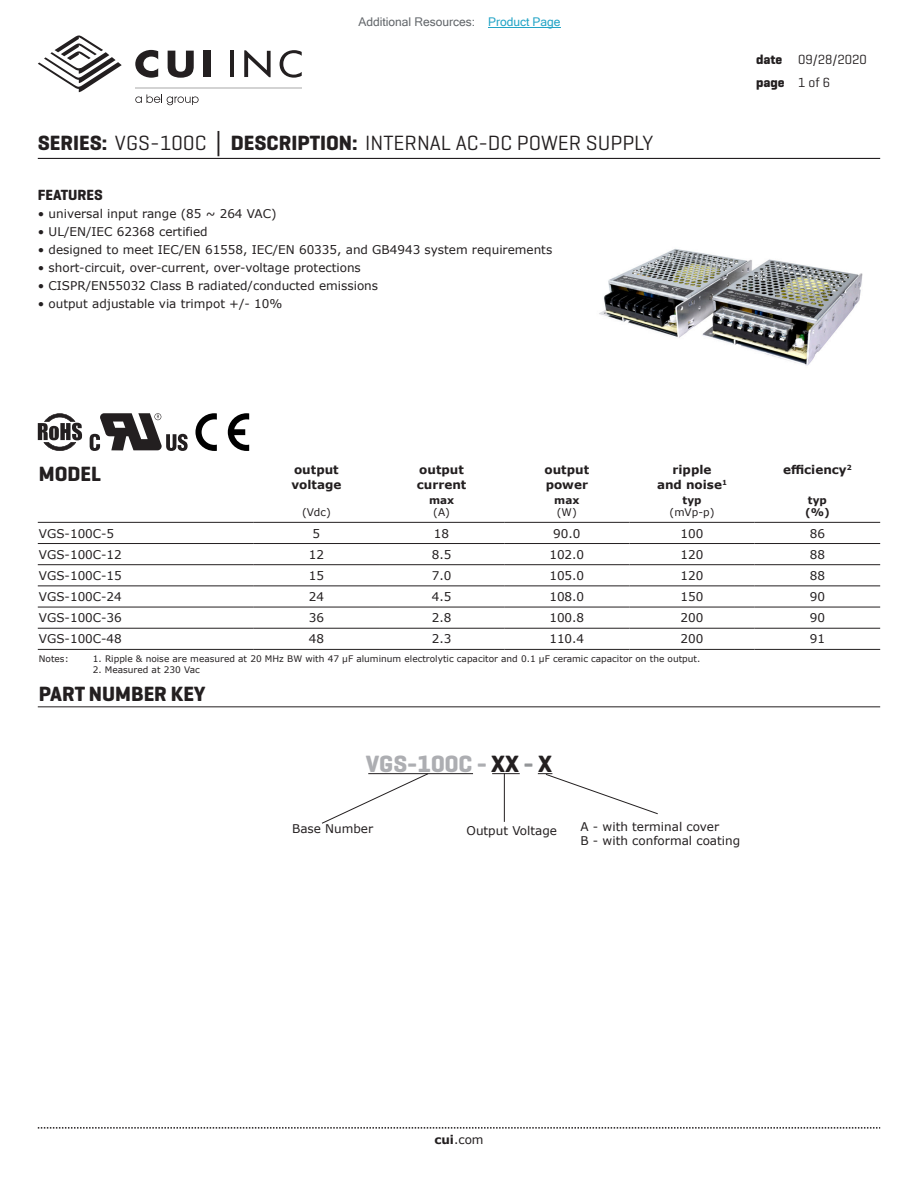
<style>
.page{position:relative;width:918px;height:1188px;background:#fff}
.page>*{position:absolute;margin:0;border:0;box-sizing:border-box;transform-origin:0 0}
.t1{font:700 24px "Geogrotesque";color:#adaeb2}
.t2{font:21px "Geogrotesque";color:#231f20}
.t3{font:700 21px "Geogrotesque";color:#231f20}
.t4{font:700 15px "Geogrotesque";color:#231f20}
.t5{font:13.5px/22.5px "Geogrotesque";color:#231f20}
.t6{font:12px/14.4px "Verdana";color:#231f20}
.t7{font:700 12px/14.4px "Verdana";color:#231f20}
.t8{font:12px "Microsoft Sans Serif";color:#63676b}
.t9{font:10.5px "Verdana";color:#231f20}
.t10{font:700 10.5px/12.6px "Verdana";color:#231f20}
.t11{font:9px "Verdana";color:#231f20}
.s1{color:#23a4c6}
.s2{font-weight:700}
.s3{font-family:"Verdana";font-weight:700}
.s4{color:#231f20}
.s5{color:#939598}
</style>
<div class="page">
<svg style="left:38px;top:1127px;width:842px;height:2px"></svg>
<hr style="left:38px;top:158px;width:842px;height:1px;background:#231f20">
<svg style="left:38px;top:35px;width:84px;height:58px"></svg>
<hr style="left:230px;top:51px;width:4px;height:26px;background:#231f20">
<svg style="left:244px;top:50px;width:27px;height:27px"></svg>
<svg style="left:280px;top:50px;width:22px;height:28px"></svg>
<svg style="left:135px;top:50px;width:23px;height:28px"></svg>
<svg style="left:168px;top:51px;width:26px;height:27px"></svg>
<div style="left:203px;top:51px;width:8px;height:26px;background:#231f20"></div>
<svg style="left:135px;top:94px;width:64px;height:11px"></svg>
<hr style="left:135px;top:88px;width:167px;height:1px;background:#231f20">
<hr style="left:38px;top:522px;width:216px;height:1px;background:#231f20">
<hr style="left:254px;top:522px;width:125px;height:1px;background:#231f20">
<hr style="left:379px;top:522px;width:125px;height:1px;background:#231f20">
<hr style="left:504px;top:522px;width:125px;height:1px;background:#231f20">
<hr style="left:629px;top:522px;width:126px;height:1px;background:#231f20">
<hr style="left:755px;top:522px;width:125px;height:1px;background:#231f20">
<hr style="left:38px;top:543px;width:216px;height:1px;background:#231f20">
<hr style="left:254px;top:543px;width:125px;height:1px;background:#231f20">
<hr style="left:379px;top:543px;width:125px;height:1px;background:#231f20">
<hr style="left:504px;top:543px;width:125px;height:1px;background:#231f20">
<hr style="left:629px;top:543px;width:126px;height:1px;background:#231f20">
<hr style="left:755px;top:543px;width:125px;height:1px;background:#231f20">
<hr style="left:38px;top:564px;width:216px;height:1px;background:#231f20">
<hr style="left:254px;top:564px;width:125px;height:1px;background:#231f20">
<hr style="left:379px;top:564px;width:125px;height:1px;background:#231f20">
<hr style="left:504px;top:564px;width:125px;height:1px;background:#231f20">
<hr style="left:629px;top:564px;width:126px;height:1px;background:#231f20">
<hr style="left:755px;top:564px;width:125px;height:1px;background:#231f20">
<hr style="left:38px;top:586px;width:216px;height:1px;background:#231f20">
<hr style="left:254px;top:586px;width:125px;height:1px;background:#231f20">
<hr style="left:379px;top:586px;width:125px;height:1px;background:#231f20">
<hr style="left:504px;top:586px;width:125px;height:1px;background:#231f20">
<hr style="left:629px;top:586px;width:126px;height:1px;background:#231f20">
<hr style="left:755px;top:586px;width:125px;height:1px;background:#231f20">
<hr style="left:38px;top:607px;width:216px;height:1px;background:#231f20">
<hr style="left:254px;top:607px;width:125px;height:1px;background:#231f20">
<hr style="left:379px;top:607px;width:125px;height:1px;background:#231f20">
<hr style="left:504px;top:607px;width:125px;height:1px;background:#231f20">
<hr style="left:629px;top:607px;width:126px;height:1px;background:#231f20">
<hr style="left:755px;top:607px;width:125px;height:1px;background:#231f20">
<hr style="left:38px;top:628px;width:216px;height:1px;background:#231f20">
<hr style="left:254px;top:628px;width:125px;height:1px;background:#231f20">
<hr style="left:379px;top:628px;width:125px;height:1px;background:#231f20">
<hr style="left:504px;top:628px;width:125px;height:1px;background:#231f20">
<hr style="left:629px;top:628px;width:126px;height:1px;background:#231f20">
<hr style="left:755px;top:628px;width:125px;height:1px;background:#231f20">
<hr style="left:38px;top:649px;width:216px;height:1px;background:#231f20">
<hr style="left:254px;top:649px;width:125px;height:1px;background:#231f20">
<hr style="left:379px;top:649px;width:125px;height:1px;background:#231f20">
<hr style="left:504px;top:649px;width:125px;height:1px;background:#231f20">
<hr style="left:629px;top:649px;width:126px;height:1px;background:#231f20">
<hr style="left:755px;top:649px;width:125px;height:1px;background:#231f20">
<hr style="left:38px;top:706px;width:842px;height:1px;background:#231f20">
<hr style="left:368px;top:773px;width:105px;height:1px;background:#231f20">
<svg style="left:322px;top:773px;width:107px;height:51px"></svg>
<svg style="left:90px;top:413px;width:98px;height:38px"></svg>
<svg style="left:38px;top:413px;width:44px;height:38px"></svg>
<svg style="left:195px;top:413px;width:54px;height:38px"></svg>
<svg style="left:492px;top:773px;width:28px;height:1px"></svg>
<img style="left:599px;top:249px;width:264px;height:117px">
<hr style="left:504px;top:773px;width:1px;height:49px;background:#231f20">
<svg style="left:538px;top:773px;width:120px;height:42px"></svg>
<hr style="left:488px;top:27px;width:73px;height:1px;background:#23a4c6">
<p class="t8" style="left:358px;top:15px;width:204px">Additional Resources: <span class="s1">Product Page</span></p>
<h2 class="t2" style="left:38px;top:130px;width:617px"><span class="s2">SERIES:</span> VGS-100C <span class="s3">│</span> <span class="s2">DESCRIPTION:</span> INTERNAL AC-DC POWER SUPPLY</h2>
<p class="t4" style="left:38px;top:186px;width:67px">FEATURES</p>
<p class="t6" style="left:38px;top:207px;width:240px">• universal input range (85 ~ 264 VAC)</p>
<p class="t6" style="left:38px;top:225px;width:171px">• UL/EN/IEC 62368 certified</p>
<p class="t6" style="left:38px;top:243px;width:516px">• designed to meet IEC/EN 61558, IEC/EN 60335, and GB4943 system requirements</p>
<p class="t6" style="left:38px;top:261px;width:325px">• short-circuit, over-current, over-voltage protections</p>
<p class="t6" style="left:38px;top:279px;width:342px">• CISPR/EN55032 Class B radiated/conducted emissions</p>
<p class="t6" style="left:38px;top:297px;width:246px">• output adjustable via trimpot +/- 10%</p>
<p class="t5" style="left:756px;top:48px;width:112px"><span class="s2">date</span> 09/28/2020 <span class="s2">page</span> 1 of 6</p>
<h2 class="t3" style="left:39px;top:461px;width:64px">MODEL</h2>
<p class="t7" style="left:291px;top:462px;width:51px">output voltage</p>
<p class="t7" style="left:417px;top:462px;width:51px">output current</p>
<p class="t7" style="left:545px;top:462px;width:46px">output power</p>
<p class="t7" style="left:657px;top:462px;width:72px;text-align:center">ripple<br>and noise<sup>1</sup></p>
<p class="t7" style="left:783px;top:462px;width:70px">efficiency<sup>2</sup></p>
<p class="t9" style="left:302px;top:505px;width:30px">(Vdc)</p>
<p class="t10" style="left:683px;top:493px;width:20px">typ</p>
<p class="t9" style="left:670px;top:505px;width:46px">(mVp-p)</p>
<p class="t10" style="left:805px;top:493px;width:26px">typ (%)</p>
<p class="t10" style="left:429px;top:493px;width:27px">max</p>
<p class="t9" style="left:433px;top:505px;width:18px">(A)</p>
<p class="t10" style="left:554px;top:493px;width:27px">max</p>
<p class="t9" style="left:557px;top:505px;width:21px">(W)</p>
<p class="t6" style="left:39px;top:526px;width:77px">VGS-100C-5</p>
<p class="t6" style="left:313px;top:526px;width:9px">5</p>
<p class="t6" style="left:434px;top:526px;width:17px">18</p>
<p class="t6" style="left:553px;top:526px;width:29px">90.0</p>
<p class="t6" style="left:681px;top:526px;width:24px">100</p>
<p class="t6" style="left:810px;top:526px;width:17px">86</p>
<p class="t6" style="left:39px;top:547px;width:84px">VGS-100C-12</p>
<p class="t6" style="left:309px;top:547px;width:17px">12</p>
<p class="t6" style="left:432px;top:547px;width:21px">8.5</p>
<p class="t6" style="left:549px;top:547px;width:36px">102.0</p>
<p class="t6" style="left:681px;top:547px;width:24px">120</p>
<p class="t6" style="left:810px;top:547px;width:17px">88</p>
<p class="t6" style="left:39px;top:568px;width:84px">VGS-100C-15</p>
<p class="t6" style="left:309px;top:568px;width:17px">15</p>
<p class="t6" style="left:432px;top:568px;width:21px">7.0</p>
<p class="t6" style="left:549px;top:568px;width:36px">105.0</p>
<p class="t6" style="left:681px;top:568px;width:24px">120</p>
<p class="t6" style="left:810px;top:568px;width:17px">88</p>
<p class="t6" style="left:39px;top:589px;width:84px">VGS-100C-24</p>
<p class="t6" style="left:309px;top:589px;width:17px">24</p>
<p class="t6" style="left:432px;top:589px;width:21px">4.5</p>
<p class="t6" style="left:549px;top:589px;width:36px">108.0</p>
<p class="t6" style="left:681px;top:589px;width:24px">150</p>
<p class="t6" style="left:810px;top:589px;width:17px">90</p>
<p class="t6" style="left:39px;top:611px;width:84px">VGS-100C-36</p>
<p class="t6" style="left:309px;top:611px;width:17px">36</p>
<p class="t6" style="left:432px;top:611px;width:21px">2.8</p>
<p class="t6" style="left:549px;top:611px;width:36px">100.8</p>
<p class="t6" style="left:681px;top:611px;width:24px">200</p>
<p class="t6" style="left:810px;top:611px;width:17px">90</p>
<p class="t6" style="left:39px;top:632px;width:84px">VGS-100C-48</p>
<p class="t6" style="left:309px;top:632px;width:17px">48</p>
<p class="t6" style="left:432px;top:632px;width:21px">2.3</p>
<p class="t6" style="left:549px;top:632px;width:36px">110.4</p>
<p class="t6" style="left:681px;top:632px;width:24px">200</p>
<p class="t6" style="left:810px;top:632px;width:17px">91</p>
<p class="t11" style="left:39px;top:653px;width:31px">Notes:</p>
<p class="t11" style="left:93px;top:653px;width:609px">1. Ripple &amp; noise are measured at 20 MHz BW with 47 µF aluminum electrolytic capacitor and 0.1 µF ceramic capacitor on the output.</p>
<p class="t11" style="left:93px;top:664px;width:109px">2. Measured at 230 Vac</p>
<h2 class="t3" style="left:39px;top:681px;width:168px">PART NUMBER KEY</h2>
<h1 class="t1" style="left:366px;top:748px;width:188px">VGS-100C - <span class="s4">XX</span> <span class="s5">-</span> <span class="s4">X</span></h1>
<p class="t6" style="left:292px;top:821px;width:83px">Base Number</p>
<p class="t6" style="left:467px;top:824px;width:92px">Output Voltage</p>
<p class="t6" style="left:580px;top:819px;width:161px">A - with terminal cover<br>B - with conformal coating</p>
<p class="t6" style="left:434px;top:1132px;width:51px"><span class="s2">cui</span>.com</p>
</div>
